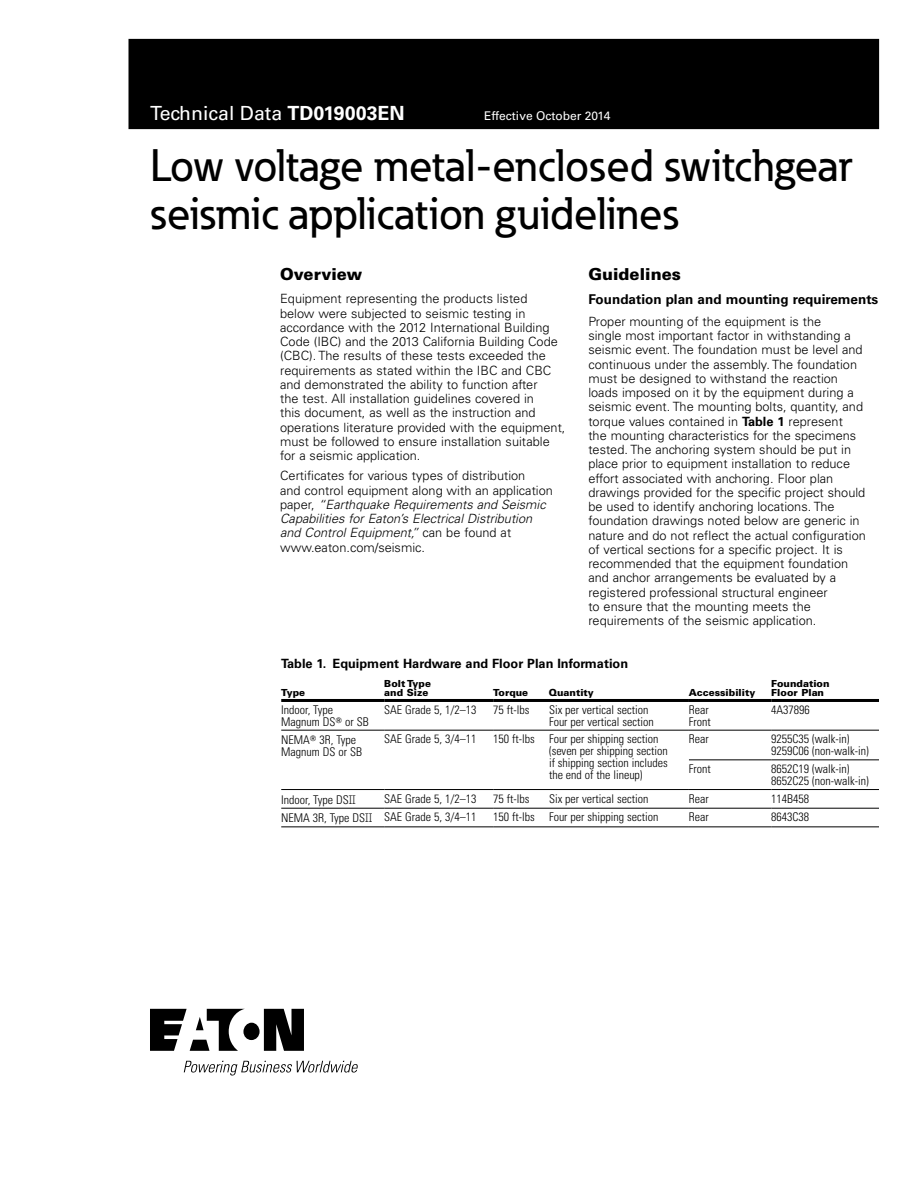
<style>
.page{position:relative;width:918px;height:1188px;background:#fff}
.page>*{position:absolute;margin:0;border:0;box-sizing:border-box;transform-origin:0 0}
.t1{font:500 45px/48px "Eaton";color:#000}
.t2{font:19.5px "Univers LT Std";color:#fff}
.t3{font:900 16.5px "Univers LT Std";color:#000}
.t4{font:700 13.5px "Univers LT Std";color:#000}
.t5{font:300 12.75px/14.2px "Univers LT Std";color:#000}
.t6{font:700 12.75px "Univers LT Std";color:#000}
.t7{font:300 condensed 12px/12px "Univers LT Std";color:#000}
.t8{font:12px "Univers LT Std";color:#fff}
.t9{font:900 9.75px/9px "Univers LT Std";color:#000}
.s1{font-weight:700}
.s2{font-style:italic}
.s3{font-family:"Universal Newswith Comm Pi";font-weight:400;font-stretch:normal}
.s4{font-family:"Glypha";font-stretch:normal}
</style>
<div class="page">
<div style="left:129px;top:39px;width:750px;height:90px;background:#000"></div>
<svg style="left:150px;top:1009px;width:154px;height:42px"></svg>
<svg style="left:184px;top:1061px;width:174px;height:15px"></svg>
<hr style="left:384px;top:730px;width:109px;height:1px;background:#000">
<hr style="left:493px;top:730px;width:56px;height:1px;background:#000">
<hr style="left:549px;top:730px;width:140px;height:1px;background:#000">
<hr style="left:689px;top:730px;width:82px;height:1px;background:#000">
<hr style="left:771px;top:730px;width:108px;height:1px;background:#000">
<hr style="left:281px;top:789px;width:103px;height:1px;background:#000">
<hr style="left:384px;top:789px;width:109px;height:1px;background:#000">
<hr style="left:493px;top:789px;width:56px;height:1px;background:#000">
<hr style="left:549px;top:789px;width:140px;height:1px;background:#000">
<hr style="left:689px;top:789px;width:82px;height:1px;background:#000">
<hr style="left:771px;top:789px;width:108px;height:1px;background:#000">
<hr style="left:281px;top:808px;width:103px;height:1px;background:#000">
<hr style="left:384px;top:808px;width:109px;height:1px;background:#000">
<hr style="left:493px;top:808px;width:56px;height:1px;background:#000">
<hr style="left:549px;top:808px;width:140px;height:1px;background:#000">
<hr style="left:689px;top:808px;width:82px;height:1px;background:#000">
<hr style="left:771px;top:808px;width:108px;height:1px;background:#000">
<hr style="left:281px;top:827px;width:103px;height:1px;background:#000">
<hr style="left:384px;top:827px;width:109px;height:1px;background:#000">
<hr style="left:493px;top:827px;width:56px;height:1px;background:#000">
<hr style="left:549px;top:827px;width:140px;height:1px;background:#000">
<hr style="left:689px;top:827px;width:82px;height:1px;background:#000">
<hr style="left:771px;top:827px;width:108px;height:1px;background:#000">
<hr style="left:281px;top:699px;width:103px;height:3px;background:#000">
<hr style="left:384px;top:699px;width:109px;height:3px;background:#000">
<hr style="left:493px;top:699px;width:56px;height:3px;background:#000">
<hr style="left:549px;top:699px;width:140px;height:3px;background:#000">
<hr style="left:689px;top:699px;width:82px;height:3px;background:#000">
<hr style="left:771px;top:699px;width:108px;height:3px;background:#000">
<hr style="left:281px;top:730px;width:103px;height:1px;background:#000">
<hr style="left:689px;top:760px;width:82px;height:1px;background:#000">
<hr style="left:771px;top:760px;width:108px;height:1px;background:#000">
<h2 class="t2" style="left:150px;top:102px;width:256px">Technical Data <span class="s1">TD019003EN</span></h2>
<p class="t8" style="left:484px;top:109px;width:128px">Effective October 2014</p>
<h1 class="t1" style="left:150px;top:141px;width:704px">Low voltage metal-enclosed switchgear seismic application guidelines</h1>
<p class="t3" style="left:280px;top:264px;width:84px">Overview</p>
<p class="t5" style="left:280px;top:292px;width:287px">Equipment representing the products listed<br>below were subjected to seismic testing in accordance with the 2012 International Building Code (IBC) and the 2013 California Building Code (CBC). The results of these tests exceeded the requirements as stated within the IBC and CBC and demonstrated the ability to function after<br>the test. All installation guidelines covered in<br>this document, as well as the instruction and operations literature provided with the equipment, must be followed to ensure installation suitable for a seismic application.</p>
<p class="t5" style="left:280px;top:469px;width:274px">Certificates for various types of distribution<br>and control equipment along with an application paper, <span class="s2">“Earthquake Requirements and Seismic Capabilities for Eaton’s Electrical Distribution and Control Equipment,”</span> can be found at www.eaton.com/seismic.</p>
<p class="t3" style="left:588px;top:264px;width:94px">Guidelines</p>
<p class="t4" style="left:588px;top:291px;width:291px">Foundation plan and mounting requirements</p>
<p class="t5" style="left:588px;top:314px;width:279px">Proper mounting of the equipment is the<br>single most important factor in withstanding a seismic event. The foundation must be level and continuous under the assembly. The foundation must be designed to withstand the reaction loads imposed on it by the equipment during a seismic event. The mounting bolts, quantity, and torque values contained in <span class="s1">Table 1</span> represent<br>the mounting characteristics for the specimens tested. The anchoring system should be put in place prior to equipment installation to reduce effort associated with anchoring. Floor plan drawings provided for the specific project should be used to identify anchoring locations. The foundation drawings noted below are generic in nature and do not reflect the actual configuration of vertical sections for a specific project. It is recommended that the equipment foundation and anchor arrangements be evaluated by a registered professional structural engineer<br>to ensure that the mounting meets the requirements of the seismic application.</p>
<p class="t6" style="left:281px;top:656px;width:348px">Table 1. Equipment Hardware and Floor Plan Information</p>
<p class="t9" style="left:281px;top:688px;width:25px">Type</p>
<p class="t9" style="left:384px;top:679px;width:48px">Bolt Type and Size</p>
<p class="t9" style="left:493px;top:688px;width:36px">Torque</p>
<p class="t9" style="left:549px;top:688px;width:46px">Quantity</p>
<p class="t9" style="left:689px;top:688px;width:68px">Accessibility</p>
<p class="t9" style="left:771px;top:679px;width:60px">Foundation<br>Floor Plan</p>
<p class="t7" style="left:281px;top:703px;width:89px">Indoor, Type<br>Magnum DS<span class="s3">T</span> or SB</p>
<p class="t7" style="left:384px;top:703px;width:94px">SAE Grade 5, 1/2–13</p>
<p class="t7" style="left:493px;top:703px;width:38px">75 ft-lbs</p>
<p class="t7" style="left:549px;top:703px;width:106px">Six per vertical section<br>Four per vertical section</p>
<p class="t7" style="left:689px;top:703px;width:23px">Rear<br>Front</p>
<p class="t7" style="left:771px;top:703px;width:40px">4A37896</p>
<p class="t7" style="left:281px;top:734px;width:82px">NEMA<span class="s3">T</span> 3R, Type<br>Magnum DS or SB</p>
<p class="t7" style="left:384px;top:733px;width:94px">SAE Grade 5, 3/4–11</p>
<p class="t7" style="left:549px;top:733px;width:120px;text-indent:-56px">150 ft-lbs Four per shipping section (seven per shipping section if shipping section includes the end of the lineup)</p>
<p class="t7" style="left:689px;top:733px;width:21px">Rear</p>
<p class="t7" style="left:771px;top:733px;width:99px">9255C35 (walk-in)<br>9259C06 (non-walk-in)</p>
<p class="t7" style="left:689px;top:763px;width:23px">Front</p>
<p class="t7" style="left:771px;top:763px;width:99px">8652C19 (walk-in)<br>8652C25 (non-walk-in)</p>
<p class="t7" style="left:281px;top:793px;width:76px">Indoor, Type DS<span class="s4">II</span></p>
<p class="t7" style="left:384px;top:793px;width:94px">SAE Grade 5, 1/2–13</p>
<p class="t7" style="left:493px;top:793px;width:38px">75 ft-lbs</p>
<p class="t7" style="left:549px;top:793px;width:101px">Six per vertical section</p>
<p class="t7" style="left:689px;top:793px;width:21px">Rear</p>
<p class="t7" style="left:771px;top:793px;width:39px">114B458</p>
<p class="t7" style="left:281px;top:811px;width:197px">NEMA 3R, Type DS<span class="s4">II</span> SAE Grade 5, 3/4–11</p>
<p class="t7" style="left:493px;top:811px;width:167px">150 ft-lbs Four per shipping section</p>
<p class="t7" style="left:689px;top:811px;width:21px">Rear</p>
<p class="t7" style="left:771px;top:811px;width:39px">8643C38</p>
</div>
